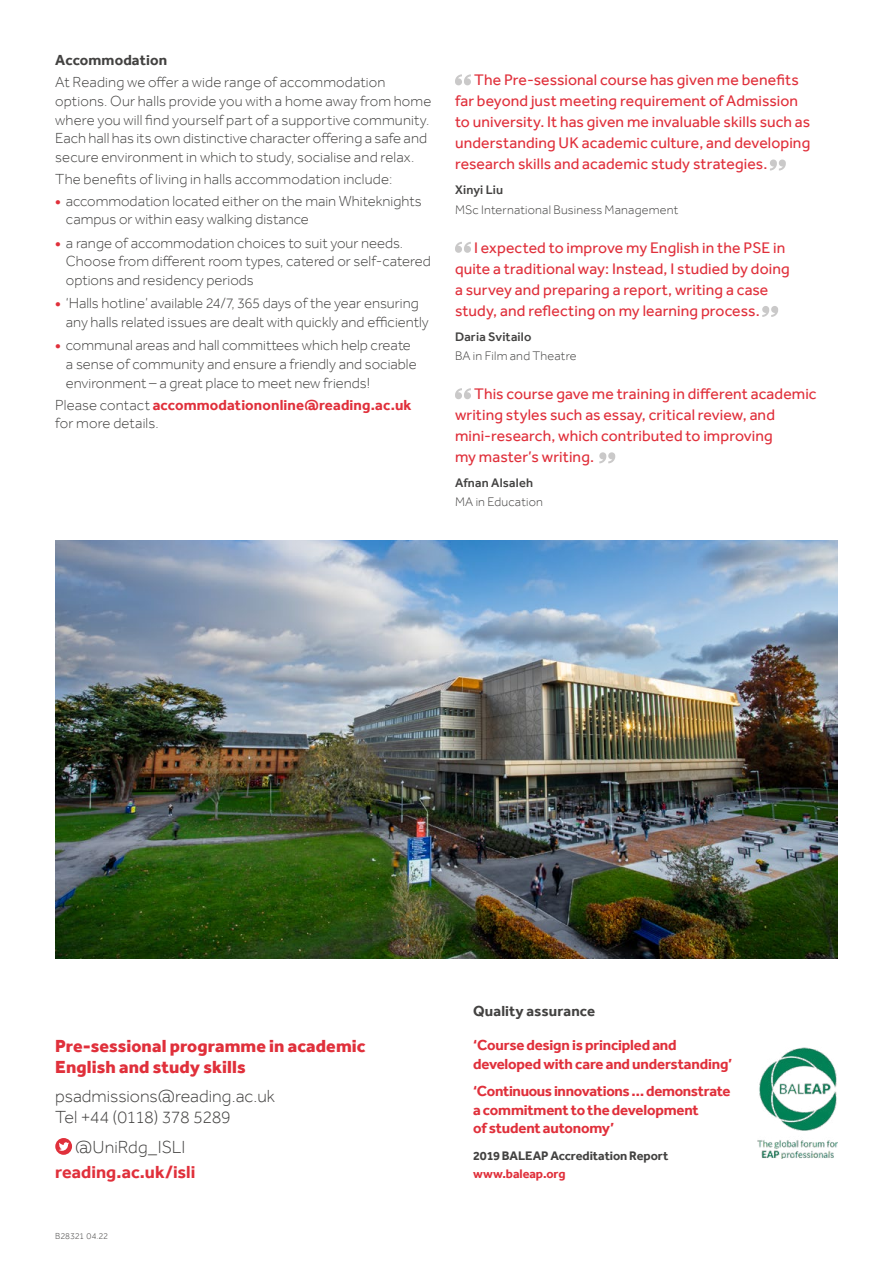
<style>
.page{position:relative;width:893px;height:1263px;background:#fff}
.page>*{position:absolute;margin:0;border:0;box-sizing:border-box;transform-origin:0 0}
.Subheading_1{font:300 18px/21px "Effra";letter-spacing:-.005em;color:#434241}
.t1{font:800 18px/21px "Effra";letter-spacing:.005em;color:#e0303b}
.t2{font:700 18px "Effra";color:#e0303b}
.Small_quote{font:15.75px/21px "Effra";letter-spacing:.005em;color:#e0303b}
.RDG_A4C_Body_text_fi{font:300 15px/18.8px "Effra";color:#434241}
.RDG_A4C_Small_quote{font:700 15px/18.8px "Effra";letter-spacing:-.01em;color:#e0303b}
.RDG_A4C_Body_text_fi-2{font:700 15px/18.8px "Effra";letter-spacing:.01em;color:#e0303b}
.PULLOUT_Title{font:700 15px "Effra";letter-spacing:.01em;color:#434241}
.Small_quote_-_degree{font:300 12.75px "Effra";letter-spacing:.015em;color:#434241}
.RDG_A4C_Small_quote-2{font:700 12.75px/18px "Effra";letter-spacing:-.005em;color:#434241}
.Small_quote_-_name{font:500 12.75px "Effra";letter-spacing:.015em;color:#434241}
.RDG_A4C_Body_text_fi-3{font:300 9px "Effra";letter-spacing:.025em;color:#434241}
.s1{font-weight:700;color:#e0303b}
.s2{font-weight:300;color:#434241}
.s3{color:#e0303b}
</style>
<div class="page">
<svg style="left:55px;top:1138px;width:17px;height:17px"></svg>
<svg style="left:455px;top:74px;width:16px;height:11px"></svg>
<svg style="left:770px;top:159px;width:16px;height:11px"></svg>
<svg style="left:455px;top:242px;width:16px;height:11px"></svg>
<svg style="left:762px;top:306px;width:16px;height:11px"></svg>
<svg style="left:455px;top:388px;width:16px;height:11px"></svg>
<svg style="left:599px;top:452px;width:16px;height:11px"></svg>
<img style="left:55px;top:540px;width:783px;height:419px">
<img style="left:757px;top:1048px;width:81px;height:111px">
<p class="PULLOUT_Title" style="left:55px;top:51px;width:113px">Accommodation</p>
<p class="RDG_A4C_Body_text_fi" style="left:55px;top:72px;width:378px">At Reading we offer a wide range of accommodation options. Our halls provide you with a home away from home where you will find yourself part of a supportive community.<br>Each hall has its own distinctive character offering a safe and secure environment in which to study, socialise and relax.</p>
<p class="RDG_A4C_Body_text_fi" style="left:55px;top:169px;width:339px">The benefits of living in halls accommodation include:</p>
<p class="RDG_A4C_Body_text_fi" style="left:66px;top:191px;width:357px;text-indent:-11px"><span class="s1">•</span> accommodation located either on the main Whiteknights campus or within easy walking distance</p>
<p class="RDG_A4C_Body_text_fi" style="left:66px;top:233px;width:366px;text-indent:-11px"><span class="s1">•</span> a range of accommodation choices to suit your needs.<br>Choose from different room types, catered or self-catered options and residency periods</p>
<p class="RDG_A4C_Body_text_fi" style="left:66px;top:294px;width:364px;text-indent:-11px"><span class="s1">•</span> ‘Halls hotline’ available 24/7, 365 days of the year ensuring any halls related issues are dealt with quickly and efficiently</p>
<p class="RDG_A4C_Body_text_fi" style="left:66px;top:336px;width:352px;text-indent:-11px"><span class="s1">•</span> communal areas and hall committees which help create a sense of community and ensure a friendly and sociable environment – a great place to meet new friends!</p>
<p class="RDG_A4C_Body_text_fi-2" style="left:55px;top:395px;width:358px"><span class="s2">Please contact</span> accommodationonline@reading.ac.uk <span class="s2">for more details.</span></p>
<p class="Small_quote" style="left:455px;top:69px;width:357px;text-indent:19px">The Pre-sessional course has given me benefits far beyond just meeting requirement of Admission to university. It has given me invaluable skills such as understanding UK academic culture, and developing research skills and academic study strategies.</p>
<p class="Small_quote_-_name" style="left:455px;top:183px;width:50px">Xinyi Liu</p>
<p class="Small_quote_-_degree" style="left:455px;top:202px;width:225px">MSc International Business Management</p>
<p class="Small_quote" style="left:455px;top:237px;width:336px;text-indent:19px">I expected to improve my English in the PSE in quite a traditional way: Instead, I studied by doing a survey and preparing a report, writing a case study, and reflecting on my learning process.</p>
<p class="Small_quote_-_name" style="left:455px;top:329px;width:78px">Daria Svitailo</p>
<p class="Small_quote_-_degree" style="left:455px;top:348px;width:123px">BA in Film and Theatre</p>
<p class="Small_quote" style="left:455px;top:383px;width:363px;text-indent:19px">This course gave me training in different academic writing styles such as essay, critical review, and mini-research, which contributed to improving<br>my master’s writing.</p>
<p class="Small_quote_-_name" style="left:455px;top:475px;width:80px">Afnan Alsaleh</p>
<p class="Small_quote_-_degree" style="left:455px;top:494px;width:89px">MA in Education</p>
<p class="t1" style="left:55px;top:1035px;width:312px">Pre-sessional programme in academic<br>English and study skills</p>
<p class="Subheading_1" style="left:55px;top:1085px;width:221px">psadmissions@reading.ac.uk<br>Tel +44 (0118) 378 5289</p>
<p class="Subheading_1" style="left:75px;top:1136px;width:112px">@UniRdg_ISLI</p>
<p class="t2" style="left:55px;top:1161px;width:142px">reading.ac.uk/isli</p>
<p class="RDG_A4C_Body_text_fi-3" style="left:55px;top:1231px;width:54px">B28321 04.22</p>
<p class="PULLOUT_Title" style="left:473px;top:1002px;width:124px">Quality assurance</p>
<p class="RDG_A4C_Small_quote" style="left:473px;top:1035px;width:261px">‘Course design is principled and developed with care and understanding’</p>
<p class="RDG_A4C_Small_quote" style="left:473px;top:1081px;width:259px">‘Continuous innovations … demonstrate a commitment to the development<br>of student autonomy’</p>
<p class="RDG_A4C_Small_quote-2" style="left:473px;top:1146px;width:197px">2019 BALEAP Accreditation Report <span class="s3">www.baleap.org</span></p>
</div>
